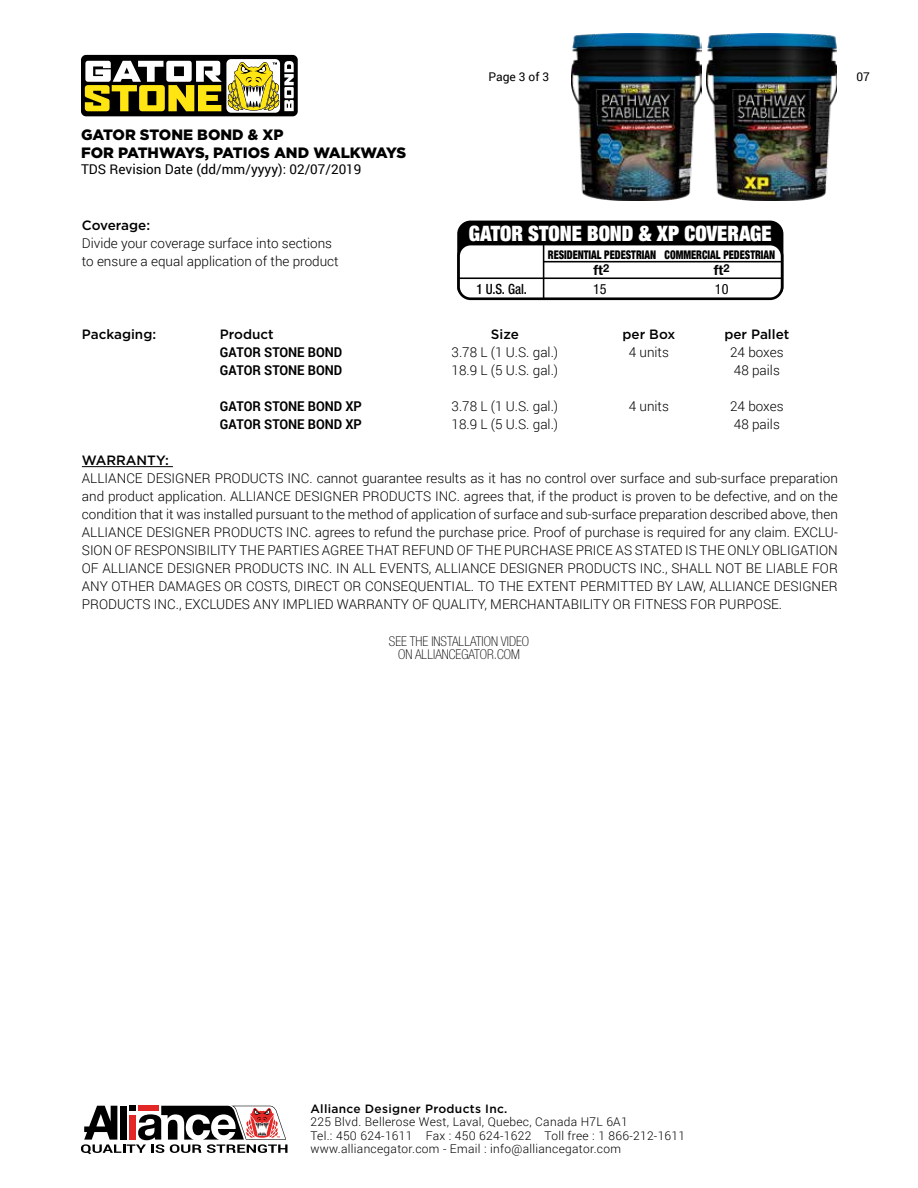
<style>
.page{position:relative;width:918px;height:1188px;background:#fff}
.page>*{position:absolute;margin:0;border:0;box-sizing:border-box;transform-origin:0 0}
.t1{font:900 expanded 21.3px "Helvetica Neue";color:#fff;scale:.95 1}
.t2{font:900 15px/18px "Gotham";color:#000}
.t3{font:500 condensed 14.1px "Helvetica Neue";color:#000;scale:.92 1}
.t4{font:700 14.1px "Helvetica Neue";color:#000}
.t5{font:condensed 14.1px "Helvetica Neue";color:#000}
.t6{font:300 13.5px/18px "Roboto";color:#000}
.t7{font:700 13.5px "Roboto";color:#000;scale:.95 1}
.t8{font:500 13.5px "Gotham";color:#000}
.t9{font:100 condensed 13.5px/13.5px "Helvetica Neue";color:#000;text-align:center}
.t10{font:13.5px "Roboto";color:#000}
.t11{font:300 12px/13.2px "Roboto";letter-spacing:.025em;color:#000}
.t12{font:900 condensed 12px "Helvetica Neue";color:#000;scale:.85 1}
.t13{font:500 12px "Gotham";letter-spacing:.025em;color:#000}
.t14{font:12px "Roboto";color:#000}
</style>
<div class="page">
<img style="left:571px;top:33px;width:131px;height:168px">
<img style="left:707px;top:33px;width:130px;height:168px">
<svg style="left:81px;top:1105px;width:206px;height:49px"></svg>
<div style="left:81px;top:55px;width:217px;height:61px;background:#000;border-radius:5px"></div>
<svg style="left:85px;top:59px;width:209px;height:54px"></svg>
<div style="left:457px;top:220px;width:327px;height:76px;background:#000"></div>
<div style="left:459px;top:244px;width:323px;height:55px;background:#fff;border-radius:12px"></div>
<div style="left:457px;top:243px;width:326px;height:57px;border:3px solid #000;border-radius:12px"></div>
<hr style="left:543px;top:244px;width:1px;height:55px;background:#000">
<hr style="left:544px;top:261px;width:238px;height:1px;background:#000">
<hr style="left:459px;top:277px;width:323px;height:2px;background:#000">
<hr style="left:82px;top:466px;width:91px;height:1px;background:#000">
<p class="t2" style="left:81px;top:126px;width:327px">GATOR STONE BOND &amp; XP<br>FOR PATHWAYS, PATIOS AND WALKWAYS</p>
<p class="t10" style="left:81px;top:160px;width:282px">TDS Revision Date (dd/mm/yyyy): 02/07/2019</p>
<p class="t8" style="left:82px;top:217px;width:70px">Coverage:</p>
<p class="t6" style="left:82px;top:234px;width:258px">Divide your coverage surface into sections to ensure a equal application of the product</p>
<p class="t14" style="left:489px;top:68px;width:62px">Page 3 of 3</p>
<p class="t14" style="left:856px;top:68px;width:15px">07</p>
<h1 class="t1" style="left:469px;top:220px;width:320px">GATOR STONE BOND &amp; XP COVERAGE</h1>
<p class="t12" style="left:548px;top:247px;width:129px">RESIDENTIAL PEDESTRIAN</p>
<p class="t3" style="left:476px;top:280px;width:57px">1 U.S. Gal.</p>
<p class="t12" style="left:665px;top:247px;width:132px">COMMERCIAL PEDESTRIAN</p>
<p class="t4" style="left:593px;top:259px;width:17px">ft<sup>2</sup></p>
<p class="t4" style="left:714px;top:259px;width:17px">ft<sup>2</sup></p>
<p class="t5" style="left:593px;top:281px;width:15px">15</p>
<p class="t5" style="left:715px;top:281px;width:15px">10</p>
<p class="t8" style="left:82px;top:326px;width:76px">Packaging:</p>
<p class="t8" style="left:220px;top:326px;width:55px">Product</p>
<p class="t8" style="left:491px;top:326px;width:30px">Size</p>
<p class="t8" style="left:622px;top:326px;width:54px">per Box</p>
<p class="t8" style="left:724px;top:326px;width:67px">per Pallet</p>
<p class="t7" style="left:220px;top:343px;width:130px">GATOR STONE BOND</p>
<p class="t6" style="left:452px;top:343px;width:108px">3.78 L (1 U.S. gal.)</p>
<p class="t6" style="left:629px;top:343px;width:42px">4 units</p>
<p class="t6" style="left:730px;top:343px;width:55px">24 boxes</p>
<p class="t7" style="left:220px;top:361px;width:130px">GATOR STONE BOND</p>
<p class="t6" style="left:452px;top:361px;width:108px">18.9 L (5 U.S. gal.)</p>
<p class="t6" style="left:734px;top:361px;width:48px">48 pails</p>
<p class="t7" style="left:220px;top:397px;width:151px">GATOR STONE BOND XP</p>
<p class="t6" style="left:452px;top:397px;width:108px">3.78 L (1 U.S. gal.)</p>
<p class="t6" style="left:629px;top:397px;width:42px">4 units</p>
<p class="t6" style="left:730px;top:397px;width:55px">24 boxes</p>
<p class="t7" style="left:220px;top:415px;width:151px">GATOR STONE BOND XP</p>
<p class="t6" style="left:452px;top:415px;width:108px">18.9 L (5 U.S. gal.)</p>
<p class="t6" style="left:734px;top:415px;width:48px">48 pails</p>
<p class="t8" style="left:82px;top:452px;width:89px">WARRANTY:</p>
<p class="t6" style="left:82px;top:469px;width:758px;text-align:justify">ALLIANCE DESIGNER PRODUCTS INC. cannot guarantee results as it has no control over surface and sub-surface preparation and product application. ALLIANCE DESIGNER PRODUCTS INC. agrees that, if the product is proven to be defective, and on the condition that it was installed pursuant to the method of application of surface and sub-surface preparation described above, then ALLIANCE DESIGNER PRODUCTS INC. agrees to refund the purchase price. Proof of purchase is required for any claim. EXCLU-SION OF RESPONSIBILITY THE PARTIES AGREE THAT REFUND OF THE PURCHASE PRICE AS STATED IS THE ONLY OBLIGATION OF ALLIANCE DESIGNER PRODUCTS INC. IN ALL EVENTS, ALLIANCE DESIGNER PRODUCTS INC., SHALL NOT BE LIABLE FOR ANY OTHER DAMAGES OR COSTS, DIRECT OR CONSEQUENTIAL. TO THE EXTENT PERMITTED BY LAW, ALLIANCE DESIGNER PRODUCTS INC., EXCLUDES ANY IMPLIED WARRANTY OF QUALITY, MERCHANTABILITY OR FITNESS FOR PURPOSE.</p>
<p class="t9" style="left:389px;top:634px;width:142px">SEE THE INSTALLATION VIDEO<br>ON ALLIANCEGATOR.COM</p>
<p class="t13" style="left:310px;top:1101px;width:199px">Alliance Designer Products Inc.</p>
<p class="t11" style="left:310px;top:1115px;width:376px">225 Blvd. Bellerose West, Laval, Quebec, Canada H7L 6A1<br>Tel.: 450 624-1611 Fax : 450 624-1622 Toll free : 1 866-212-1611 www.alliancegator.com - Email : info@alliancegator.com</p>
</div>
